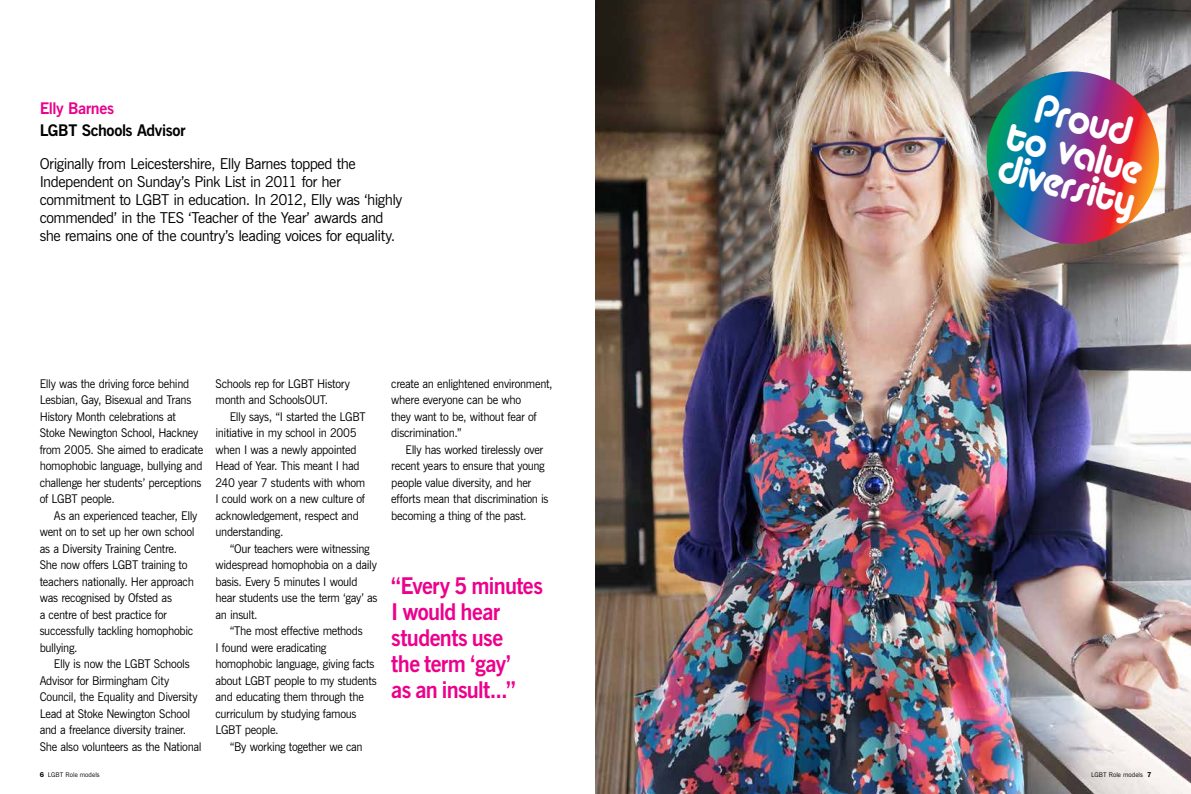
<style>
.page{position:relative;width:1191px;height:794px;background:#fff}
.page>*{position:absolute;margin:0;border:0;box-sizing:border-box;transform-origin:0 0}
.t1{font:42px/33.4px "Alba";color:#fff;text-align:center;scale:.95 1}
.t2{font:700 23px/26px "News Gothic BT";letter-spacing:-.03em;color:#ec008c;scale:.95 1}
.t3{font:700 16px "News Gothic BT";letter-spacing:-.025em;color:#000}
.t4{font:700 16px "News Gothic BT";letter-spacing:-.03em;color:#ec008c}
.t5{font:15px/18px "News Gothic BT";letter-spacing:-.03em;color:#000}
.t6{font:12px/16.5px "News Gothic BT";letter-spacing:-.025em;color:#000;scale:.95 1}
.t7{font:6.5px "News Gothic BT";letter-spacing:.005em;color:#000}
.s1{font-family:"Franklin Gothic IT Cby BT";font-weight:600;font-size:7px}
</style>
<div class="page">
<img style="left:595px;top:0;width:596px;height:794px">
<svg style="left:977px;top:71px;width:191px;height:182px;background:#7d647e"></svg>
<h3 class="t4" style="left:40px;top:99px;width:76px">Elly Barnes</h3>
<h3 class="t3" style="left:40px;top:120px;width:147px">LGBT Schools Advisor</h3>
<p class="t5" style="left:40px;top:154px;width:364px">Originally from Leicestershire, Elly Barnes topped the Independent on Sunday’s Pink List in 2011 for her commitment to LGBT in education. In 2012, Elly was ‘highly commended’ in the TES ‘Teacher of the Year’ awards and she remains one of the country’s leading voices for equality.</p>
<p class="t6" style="left:40px;top:375px;width:174px">Elly was the driving force behind<br>Lesbian, Gay, Bisexual and Trans<br>History Month celebrations at<br>Stoke Newington School, Hackney from 2005. She aimed to eradicate homophobic language, bullying and challenge her students’ perceptions of LGBT people.</p>
<p class="t6" style="left:40px;top:507px;width:168px;text-indent:14px">As an experienced teacher, Elly went on to set up her own school as a Diversity Training Centre.<br>She now offers LGBT training to teachers nationally. Her approach was recognised by Ofsted as<br>a centre of best practice for successfully tackling homophobic bullying.</p>
<p class="t6" style="left:40px;top:655px;width:172px;text-indent:14px">Elly is now the LGBT Schools<br>Advisor for Birmingham City<br>Council, the Equality and Diversity<br>Lead at Stoke Newington School and a freelance diversity trainer.<br>She also volunteers as the National</p>
<p class="t7" style="left:40px;top:770px;width:62px"><span class="s1">6</span> LGBT Role models</p>
<p class="t6" style="left:215px;top:375px;width:143px">Schools rep for LGBT History month and SchoolsOUT.</p>
<p class="t6" style="left:215px;top:408px;width:160px;text-indent:14px">Elly says, “I started the LGBT initiative in my school in 2005 when I was a newly appointed<br>Head of Year. This meant I had<br>240 year 7 students with whom<br>I could work on a new culture of acknowledgement, respect and understanding.</p>
<p class="t6" style="left:215px;top:540px;width:172px;text-indent:14px">“Our teachers were witnessing widespread homophobia on a daily basis. Every 5 minutes I would hear students use the term ‘gay’ as an insult.</p>
<p class="t6" style="left:215px;top:622px;width:171px;text-indent:14px">“The most effective methods<br>I found were eradicating homophobic language, giving facts about LGBT people to my students and educating them through the curriculum by studying famous<br>LGBT people.</p>
<p class="t6" style="left:230px;top:738px;width:142px">“By working together we can</p>
<p class="t6" style="left:391px;top:375px;width:171px">create an enlightened environment, where everyone can be who<br>they want to be, without fear of discrimination.”</p>
<p class="t6" style="left:391px;top:441px;width:167px;text-indent:14px">Elly has worked tirelessly over recent years to ensure that young people value diversity, and her efforts mean that discrimination is becoming a thing of the past.</p>
<h2 class="t2" style="left:391px;top:573px;width:161px">“Every 5 minutes<br>I would hear students use<br>the term ‘gay’<br>as an insult...”</h2>
<h1 class="t1" style="left:1019px;top:85px;width:149px;rotate:15deg">Proud to value diversity</h1>
<p class="t7" style="left:1091px;top:770px;width:62px">LGBT Role models <span class="s1">7</span></p>
</div>
